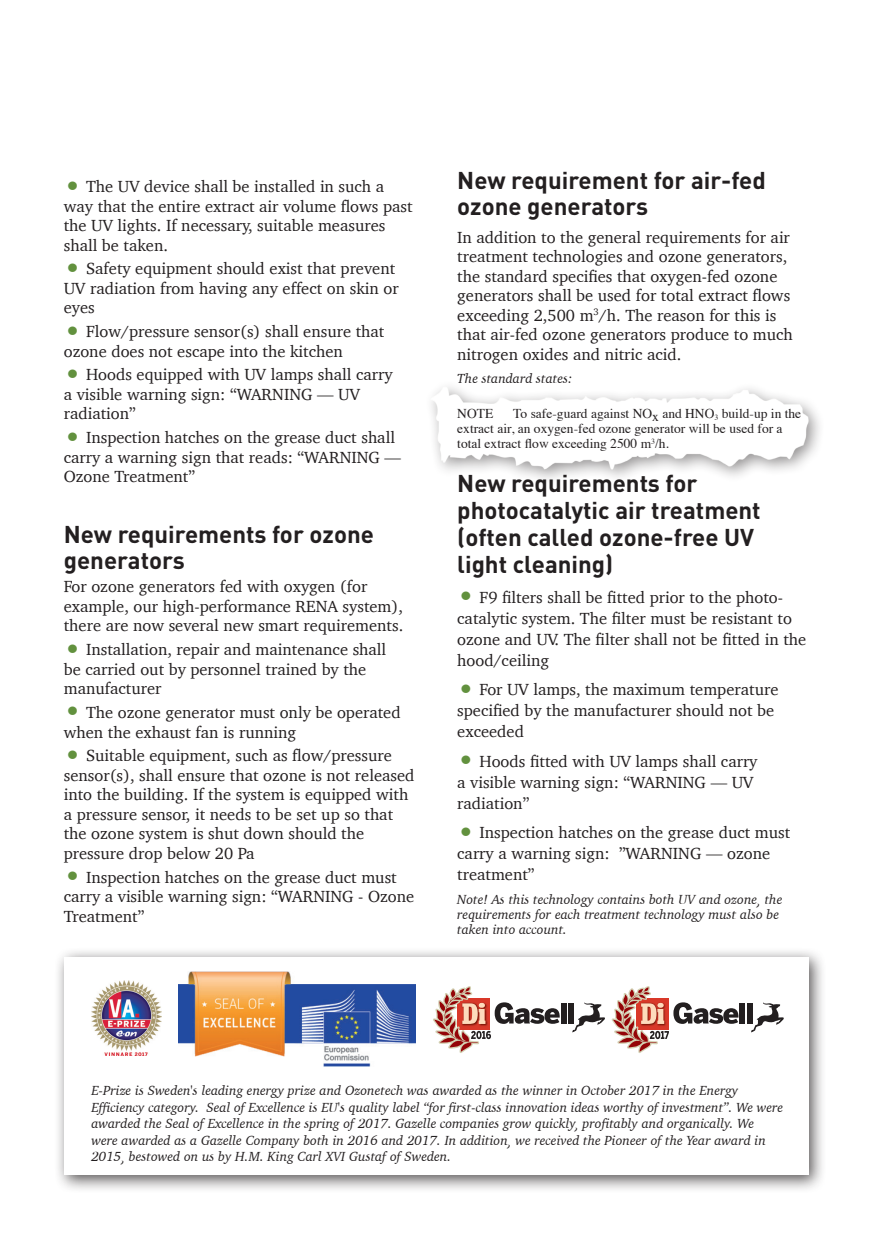
<style>
.page{position:relative;width:872px;height:1242px;background:#fff}
.page>*{position:absolute;margin:0;border:0;box-sizing:border-box;transform-origin:0 0}
.t1{font:700 24px/27px "DINOT";color:#231f20}
.t2{font:16.5px/19.5px "Charter";color:#231f20}
.t3{font:italic 13.5px/16.5px "Charter";color:#231f20}
.t4{font:13.5px/15px "Times";color:#231f20}
.s1{font-size:30px;color:#62913e}
</style>
<div class="page">
<img style="left:431px;top:387px;width:389px;height:92px">
<div style="left:54px;top:947px;width:772px;height:246px;background:#231f20;opacity:.75"></div>
<div style="left:64px;top:957px;width:744px;height:217px;background:#fff"></div>
<div style="left:739px;top:1002px;width:6px;height:21px;background:#231f20"></div>
<div style="left:747px;top:1002px;width:6px;height:21px;background:#231f20"></div>
<svg style="left:751px;top:1002px;width:32px;height:30px"></svg>
<svg style="left:611px;top:986px;width:127px;height:67px"></svg>
<img style="left:91px;top:980px;width:71px;height:75px">
<img style="left:179px;top:972px;width:237px;height:94px">
<div style="left:561px;top:1002px;width:5px;height:21px;background:#231f20"></div>
<div style="left:568px;top:1002px;width:6px;height:21px;background:#231f20"></div>
<svg style="left:572px;top:1002px;width:33px;height:30px"></svg>
<svg style="left:433px;top:986px;width:126px;height:67px"></svg>
<p class="t2" style="left:64px;top:176px;width:350px"><span class="s1">•</span> The UV device shall be installed in such a way that the entire extract air volume flows past the UV lights. If necessary, suitable measures shall be taken.</p>
<p class="t2" style="left:64px;top:259px;width:336px"><span class="s1">•</span> Safety equipment should exist that prevent<br>UV radiation from having any effect on skin or eyes</p>
<p class="t2" style="left:64px;top:321px;width:322px"><span class="s1">•</span> Flow/pressure sensor(s) shall ensure that ozone does not escape into the kitchen</p>
<p class="t2" style="left:64px;top:365px;width:330px"><span class="s1">•</span> Hoods equipped with UV lamps shall carry a visible warning sign: “WARNING — UV radiation”</p>
<p class="t2" style="left:64px;top:427px;width:339px"><span class="s1">•</span> Inspection hatches on the grease duct shall carry a warning sign that reads: “WARNING —<br>Ozone Treatment”</p>
<h1 class="t1" style="left:64px;top:521px;width:312px;line-height:25.5px">New requirements for ozone generators</h1>
<p class="t2" style="left:64px;top:577px;width:341px">For ozone generators fed with oxygen (for example, our high-performance RENA system), there are now several new smart requirements.</p>
<p class="t2" style="left:64px;top:639px;width:324px"><span class="s1">•</span> Installation, repair and maintenance shall be carried out by personnel trained by the manufacturer</p>
<p class="t2" style="left:64px;top:702px;width:338px"><span class="s1">•</span> The ozone generator must only be operated when the exhaust fan is running</p>
<p class="t2" style="left:64px;top:745px;width:352px"><span class="s1">•</span> Suitable equipment, such as flow/pressure sensor(s), shall ensure that ozone is not released into the building. If the system is equipped with a pressure sensor, it needs to be set up so that the ozone system is shut down should the pressure drop below 20 Pa</p>
<p class="t2" style="left:64px;top:867px;width:352px"><span class="s1">•</span> Inspection hatches on the grease duct must carry a visible warning sign: “WARNING - Ozone<br>Treatment”</p>
<h1 class="t1" style="left:457px;top:167px;width:310px;line-height:25.5px">New requirement for air-fed ozone generators</h1>
<p class="t2" style="left:457px;top:227px;width:337px">In addition to the general requirements for air treatment technologies and ozone generators, the standard specifies that oxygen-fed ozone generators shall be used for total extract flows exceeding 2,500 m<sup>3</sup>/h. The reason for this is that air-fed ozone generators produce to much nitrogen oxides and nitric acid.</p>
<p class="t3" style="left:457px;top:370px;width:117px">The standard states:</p>
<p class="t4" style="left:457px;top:405px;width:37px">NOTE</p>
<p class="t4" style="left:457px;top:405px;width:345px;text-indent:56px">To safe-guard against NOx and HNO<sub>3</sub> build-up in the extract air, an oxygen-fed ozone generator will be used for a total extract flow exceeding 2500 m<sup>3</sup>/h.</p>
<h1 class="t1" style="left:457px;top:469px;width:305px">New requirements for photocatalytic air treatment (often called ozone-free UV light cleaning)</h1>
<p class="t2" style="left:457px;top:586px;width:350px;line-height:21px"><span class="s1">•</span> F9 filters shall be fitted prior to the photo&shy;catalytic system. The filter must be resistant to ozone and UV. The filter shall not be fitted in the hood/ceiling</p>
<p class="t2" style="left:457px;top:679px;width:323px;line-height:21px"><span class="s1">•</span> For UV lamps, the maximum temperature specified by the manufacturer should not be exceeded</p>
<p class="t2" style="left:457px;top:750px;width:302px;line-height:21px"><span class="s1">•</span> Hoods fitted with UV lamps shall carry a visible warning sign: “WARNING — UV radiation”</p>
<p class="t2" style="left:457px;top:822px;width:334px;line-height:21px"><span class="s1">•</span> Inspection hatches on the grease duct must carry a warning sign: ”WARNING — ozone treatment”</p>
<p class="t3" style="left:457px;top:891px;width:327px;line-height:15px">Note! As this technology contains both UV and ozone, the requirements for each treatment technology must also be taken into account.</p>
<p class="t3" style="left:91px;top:1082px;width:693px">E-Prize is Sweden's leading energy prize and Ozonetech was awarded as the winner in October 2017 in the Energy Efficiency category. Seal of Excellence is EU's quality label “for first-class innovation ideas worthy of investment”. We were awarded the Seal of Excellence in the spring of 2017. Gazelle companies grow quickly, profitably and organically. We were awarded as a Gazelle Company both in 2016 and 2017. In addition, we received the Pioneer of the Year award in 2015, bestowed on us by H.M. King Carl XVI Gustaf of Sweden.</p>
</div>
